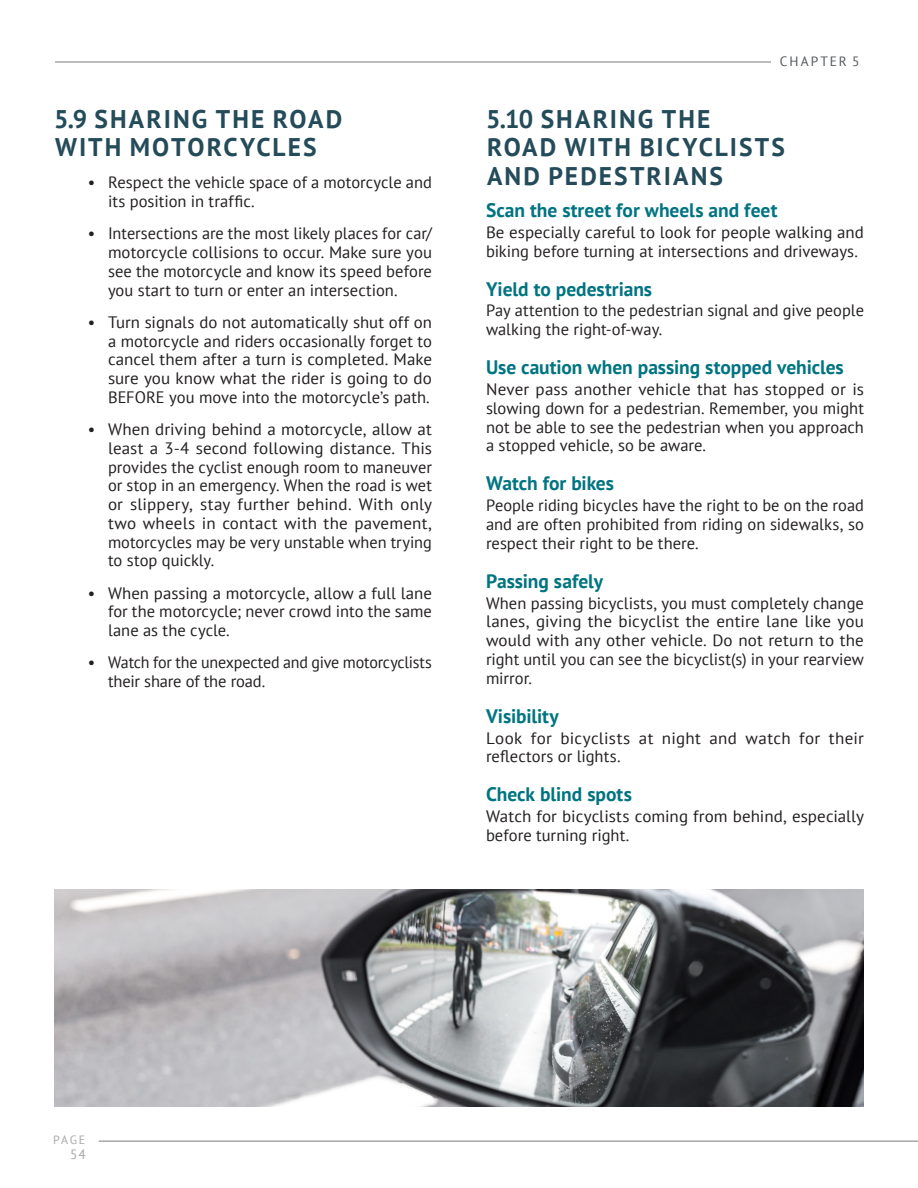
<style>
.page{position:relative;width:918px;height:1188px;background:#fff}
.page>*{position:absolute;margin:0;border:0;box-sizing:border-box;transform-origin:0 0}
.Heading_1{font:700 25.5px/28.5px "PT Sans";letter-spacing:.08em;color:#244b5a}
.small_bold{font:700 19.5px "PT Sans";color:#007481}
.t1{font:16.5px/18.8px "PT Sans";color:#231f20;text-align:justify}
.t2{font:13.5px "PT Sans";letter-spacing:.15em;color:#52555b}
.t3{font:13.5px "PT Sans";color:#a7a7aa}
.t4{font:12px "PT Sans";color:#a7a7aa}
</style>
<div class="page">
<hr style="left:55px;top:61px;width:796px;height:2px;background:#a7a7aa">
<hr style="left:99px;top:1140px;width:819px;height:2px;background:#a7a7aa">
<div style="left:771px;top:55px;width:89px;height:11px;background:#fff"></div>
<img style="left:54px;top:890px;width:810px;height:217px">
<p class="Heading_1" style="left:54px;top:104px;width:290px">5.9 SHARING THE ROAD<br>WITH MOTORCYCLES</p>
<p class="t1" style="left:108px;top:173px;width:326px;text-indent:-20px">• Respect the vehicle space of a motorcycle and its position in traffic.</p>
<p class="t1" style="left:108px;top:224px;width:326px;text-indent:-20px">• Intersections are the most likely places for car/ motorcycle collisions to occur. Make sure you see the motorcycle and know its speed before you start to turn or enter an intersection.</p>
<p class="t1" style="left:108px;top:312px;width:326px;text-indent:-20px">• Turn signals do not automatically shut off on a motorcycle and riders occasionally forget to cancel them after a turn is completed. Make sure you know what the rider is going to do BEFORE you move into the motorcycle’s path.</p>
<p class="t1" style="left:108px;top:420px;width:326px;text-indent:-20px">• When driving behind a motorcycle, allow at least a 3-4 second following distance. This provides the cyclist enough room to maneuver or stop in an emergency. When the road is wet or slippery, stay further behind. With only two wheels in contact with the pavement, motorcycles may be very unstable when trying to stop quickly.</p>
<p class="t1" style="left:108px;top:583px;width:326px;text-indent:-20px">• When passing a motorcycle, allow a full lane for the motorcycle; never crowd into the same lane as the cycle.</p>
<p class="t1" style="left:108px;top:653px;width:325px;text-indent:-20px">• Watch for the unexpected and give motorcyclists their share of the road.</p>
<p class="t2" style="left:780px;top:52px;width:81px">CHAPTER 5</p>
<p class="Heading_1" style="left:486px;top:104px;width:301px">5.10 SHARING THE<br>ROAD WITH BICYCLISTS<br>AND PEDESTRIANS</p>
<p class="small_bold" style="left:486px;top:197px;width:293px">Scan the street for wheels and feet</p>
<p class="t1" style="left:486px;top:222px;width:379px">Be especially careful to look for people walking and biking before turning at intersections and driveways.</p>
<p class="small_bold" style="left:486px;top:276px;width:168px">Yield to pedestrians</p>
<p class="t1" style="left:486px;top:301px;width:379px">Pay attention to the pedestrian signal and give people walking the right-of-way.</p>
<p class="small_bold" style="left:486px;top:355px;width:359px">Use caution when passing stopped vehicles</p>
<p class="t1" style="left:486px;top:380px;width:380px">Never pass another vehicle that has stopped or is slowing down for a pedestrian. Remember, you might not be able to see the pedestrian when you approach a stopped vehicle, so be aware.</p>
<p class="small_bold" style="left:486px;top:471px;width:130px">Watch for bikes</p>
<p class="t1" style="left:486px;top:496px;width:379px">People riding bicycles have the right to be on the road and are often prohibited from riding on sidewalks, so respect their right to be there.</p>
<p class="small_bold" style="left:486px;top:568px;width:119px">Passing safely</p>
<p class="t1" style="left:486px;top:593px;width:380px">When passing bicyclists, you must completely change lanes, giving the bicyclist the entire lane like you would with any other vehicle. Do not return to the right until you can see the bicyclist(s) in your rearview mirror.</p>
<p class="small_bold" style="left:486px;top:703px;width:74px">Visibility</p>
<p class="t1" style="left:486px;top:728px;width:379px">Look for bicyclists at night and watch for their reflectors or lights.</p>
<p class="small_bold" style="left:486px;top:782px;width:148px">Check blind spots</p>
<p class="t1" style="left:486px;top:807px;width:379px">Watch for bicyclists coming from behind, especially before turning right.</p>
<p class="t4" style="left:53px;top:1133px;width:34px">PAGE</p>
<p class="t3" style="left:70px;top:1146px;width:17px">54</p>
</div>
